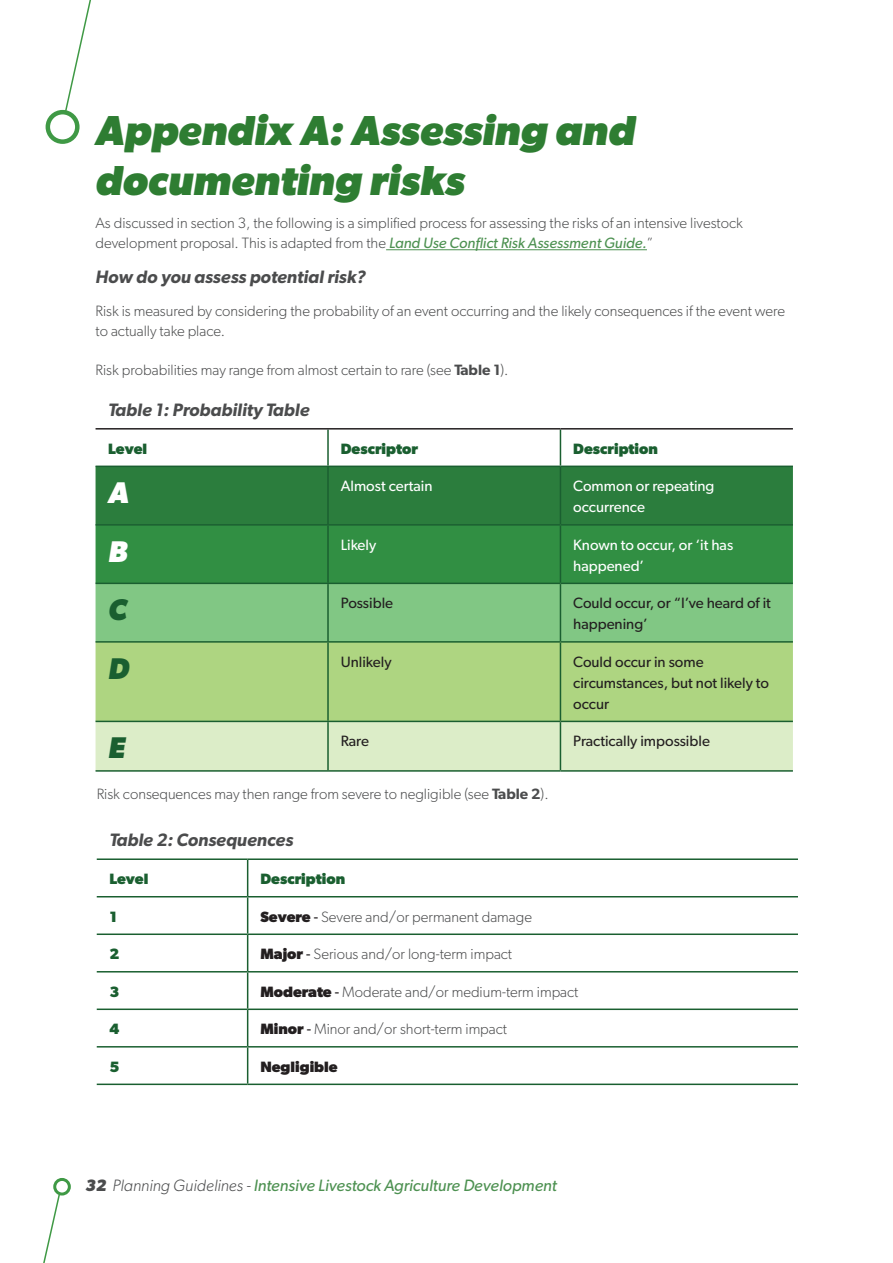
<style>
.page{position:relative;width:893px;height:1263px;background:#fff}
.page>*{position:absolute;margin:0;border:0;box-sizing:border-box;transform-origin:0 0}
.t1{font:italic 700 42px/50.4px "Gibson";color:#2e7d32}
.t2{font:italic 700 30px "Gibson";color:#1a5f30}
.t3{font:italic 700 30px "Gibson";color:#fff}
.t4{font:italic 600 18px "Gibson";color:#4b4c4d}
.t5{font:italic 16.5px "Gibson";color:#4d9151}
.t6{font:300 15px/19.5px "Gibson";color:#4b4c4d}
.t7{font:15px/21px "Gibson";color:#231f20}
.t8{font:15px/21px "Gibson";color:#fff}
.t9{font:700 15px "Gibson";color:#1a5f30}
.t10{font:700 15px "Gibson";color:#231f20}
.s1{font-weight:400;font-style:italic;color:#4d9151}
.s2{font-weight:600}
.s3{font-weight:700;color:#231f20}
.s4{font-weight:400;color:#231f20}
.s5{font-weight:700;color:#4b4c4d}
.s6{font-weight:300;color:#4b4c4d}
</style>
<div class="page">
<svg style="left:43px;top:1189px;width:20px;height:74px"></svg>
<div style="left:55px;top:1179px;width:14px;height:15px;background:#fff;border-radius:50%"></div>
<div style="left:53px;top:1178px;width:18px;height:17px;border:3px solid #3f9945;border-radius:50%"></div>
<hr style="left:386px;top:249px;width:261px;height:1px;background:#4d9151">
<svg style="left:96px;top:467px;width:697px;height:174px;background:#429650"></svg>
<div style="left:328px;top:583px;width:232px;height:59px;background:#81c784"></div>
<div style="left:96px;top:643px;width:697px;height:78px;background:#aed581"></div>
<div style="left:96px;top:722px;width:697px;height:48px;background:#dcedc8"></div>
<hr style="left:327px;top:430px;width:2px;height:36px;background:#1a5f30">
<hr style="left:560px;top:430px;width:1px;height:36px;background:#1a5f30">
<hr style="left:327px;top:467px;width:2px;height:57px;background:#1a5f30">
<hr style="left:560px;top:467px;width:1px;height:57px;background:#1a5f30">
<hr style="left:327px;top:526px;width:2px;height:57px;background:#1a5f30">
<hr style="left:560px;top:526px;width:1px;height:57px;background:#1a5f30">
<hr style="left:327px;top:584px;width:2px;height:57px;background:#1a5f30">
<hr style="left:560px;top:584px;width:1px;height:57px;background:#1a5f30">
<hr style="left:327px;top:643px;width:2px;height:78px;background:#1a5f30">
<hr style="left:560px;top:643px;width:1px;height:78px;background:#1a5f30">
<hr style="left:327px;top:722px;width:2px;height:48px;background:#1a5f30">
<hr style="left:560px;top:722px;width:1px;height:48px;background:#1a5f30">
<hr style="left:96px;top:466px;width:232px;height:1px;background:#1a5f30">
<hr style="left:328px;top:466px;width:232px;height:1px;background:#1a5f30">
<hr style="left:560px;top:466px;width:233px;height:1px;background:#1a5f30">
<hr style="left:96px;top:524px;width:232px;height:2px;background:#1a5f30">
<hr style="left:328px;top:524px;width:232px;height:2px;background:#1a5f30">
<hr style="left:560px;top:524px;width:233px;height:2px;background:#1a5f30">
<hr style="left:96px;top:583px;width:232px;height:1px;background:#1a5f30">
<hr style="left:328px;top:583px;width:232px;height:1px;background:#1a5f30">
<hr style="left:560px;top:583px;width:233px;height:1px;background:#1a5f30">
<hr style="left:96px;top:641px;width:232px;height:2px;background:#1a5f30">
<hr style="left:328px;top:641px;width:232px;height:2px;background:#1a5f30">
<hr style="left:560px;top:641px;width:233px;height:2px;background:#1a5f30">
<hr style="left:96px;top:721px;width:232px;height:1px;background:#1a5f30">
<hr style="left:328px;top:721px;width:232px;height:1px;background:#1a5f30">
<hr style="left:560px;top:721px;width:233px;height:1px;background:#1a5f30">
<hr style="left:96px;top:770px;width:232px;height:2px;background:#1a5f30">
<hr style="left:328px;top:770px;width:232px;height:2px;background:#1a5f30">
<hr style="left:560px;top:770px;width:233px;height:2px;background:#1a5f30">
<hr style="left:96px;top:428px;width:232px;height:2px;background:#231f20">
<hr style="left:328px;top:428px;width:232px;height:2px;background:#231f20">
<hr style="left:560px;top:428px;width:233px;height:2px;background:#231f20">
<hr style="left:247px;top:860px;width:1px;height:36px;background:#1a5f30">
<hr style="left:97px;top:896px;width:151px;height:1px;background:#1a5f30">
<hr style="left:248px;top:896px;width:550px;height:1px;background:#1a5f30">
<hr style="left:247px;top:897px;width:1px;height:36px;background:#1a5f30">
<hr style="left:97px;top:933px;width:151px;height:2px;background:#1a5f30">
<hr style="left:248px;top:933px;width:550px;height:2px;background:#1a5f30">
<hr style="left:247px;top:935px;width:1px;height:36px;background:#1a5f30">
<hr style="left:97px;top:971px;width:151px;height:1px;background:#1a5f30">
<hr style="left:248px;top:971px;width:550px;height:1px;background:#1a5f30">
<hr style="left:247px;top:972px;width:1px;height:36px;background:#1a5f30">
<hr style="left:97px;top:1008px;width:151px;height:2px;background:#1a5f30">
<hr style="left:248px;top:1008px;width:550px;height:2px;background:#1a5f30">
<hr style="left:247px;top:1010px;width:1px;height:36px;background:#1a5f30">
<hr style="left:97px;top:1046px;width:151px;height:1px;background:#1a5f30">
<hr style="left:248px;top:1046px;width:550px;height:1px;background:#1a5f30">
<hr style="left:247px;top:1047px;width:1px;height:36px;background:#1a5f30">
<hr style="left:97px;top:1083px;width:151px;height:2px;background:#1a5f30">
<hr style="left:248px;top:1083px;width:550px;height:2px;background:#1a5f30">
<hr style="left:97px;top:858px;width:151px;height:2px;background:#1a5f30">
<hr style="left:248px;top:858px;width:550px;height:2px;background:#1a5f30">
<svg style="left:62px;top:0;width:29px;height:119px"></svg>
<svg style="left:48px;top:112px;width:29px;height:30px"></svg>
<div style="left:46px;top:110px;width:34px;height:34px;border:4px solid #3f9945;border-radius:50%"></div>
<p class="t1" style="left:96px;top:104px;width:541px">Appendix A: Assessing and documenting risks</p>
<p class="t6" style="left:96px;top:213px;width:649px">As discussed in section 3, the following is a simplified process for assessing the risks of an intensive livestock development proposal. This is adapted from the <span class="s1">Land Use Conflict Risk Assessment Guide.</span>”</p>
<p class="t4" style="left:96px;top:266px;width:272px">How do you assess potential risk?</p>
<p class="t6" style="left:96px;top:301px;width:691px">Risk is measured by considering the probability of an event occurring and the likely consequences if the event were to actually take place.</p>
<p class="t6" style="left:96px;top:359px;width:414px">Risk probabilities may range from almost certain to rare (see <span class="s2">Table 1</span>).</p>
<p class="t4" style="left:108px;top:399px;width:203px">Table 1: Probability Table</p>
<p class="t9" style="left:108px;top:439px;width:40px">Level</p>
<p class="t9" style="left:341px;top:439px;width:79px">Descriptor</p>
<p class="t9" style="left:573px;top:439px;width:86px">Description</p>
<p class="t3" style="left:108px;top:475px;width:22px">A</p>
<p class="t8" style="left:341px;top:475px;width:93px">Almost certain</p>
<p class="t8" style="left:573px;top:475px;width:143px">Common or repeating occurrence</p>
<p class="t3" style="left:108px;top:533px;width:21px">B</p>
<p class="t8" style="left:341px;top:534px;width:37px">Likely</p>
<p class="t8" style="left:573px;top:534px;width:162px">Known to occur, or ‘it has happened’</p>
<p class="t2" style="left:108px;top:592px;width:20px">C</p>
<p class="t7" style="left:341px;top:592px;width:54px">Possible</p>
<p class="t7" style="left:573px;top:592px;width:199px">Could occur, or “I’ve heard of it happening’</p>
<p class="t2" style="left:108px;top:650px;width:22px">D</p>
<p class="t7" style="left:341px;top:651px;width:52px">Unlikely</p>
<p class="t7" style="left:573px;top:651px;width:197px">Could occur in some circumstances, but not likely to occur</p>
<p class="t2" style="left:108px;top:730px;width:18px">E</p>
<p class="t7" style="left:341px;top:730px;width:30px">Rare</p>
<p class="t7" style="left:573px;top:730px;width:138px">Practically impossible</p>
<p class="t6" style="left:97px;top:784px;width:453px">Risk consequences may then range from severe to negligible (see <span class="s2">Table 2</span>).</p>
<p class="t4" style="left:110px;top:829px;width:185px">Table 2: Consequences</p>
<p class="t9" style="left:110px;top:870px;width:40px">Level</p>
<p class="t9" style="left:260px;top:870px;width:86px">Description</p>
<p class="t9" style="left:110px;top:907px;width:9px">1</p>
<p class="t6" style="left:260px;top:906px;width:273px"><span class="s3">Severe</span> <span class="s4">-</span> Severe and/or permanent damage</p>
<p class="t9" style="left:110px;top:945px;width:11px">2</p>
<p class="t6" style="left:260px;top:944px;width:253px"><span class="s3">Major</span> <span class="s4">-</span> Serious and/or long-term impact</p>
<p class="t9" style="left:110px;top:982px;width:11px">3</p>
<p class="t6" style="left:260px;top:981px;width:320px"><span class="s3">Moderate</span> <span class="s4">-</span> Moderate and/or medium-term impact</p>
<p class="t9" style="left:110px;top:1020px;width:11px">4</p>
<p class="t6" style="left:260px;top:1019px;width:248px"><span class="s3">Minor</span> <span class="s4">-</span> Minor and/or short-term impact</p>
<p class="t9" style="left:110px;top:1057px;width:11px">5</p>
<p class="t10" style="left:260px;top:1057px;width:79px">Negligible</p>
<p class="t5" style="left:85px;top:1175px;width:473px"><span class="s5">32</span> <span class="s6">Planning Guidelines -</span> Intensive Livestock Agriculture Development</p>
</div>
